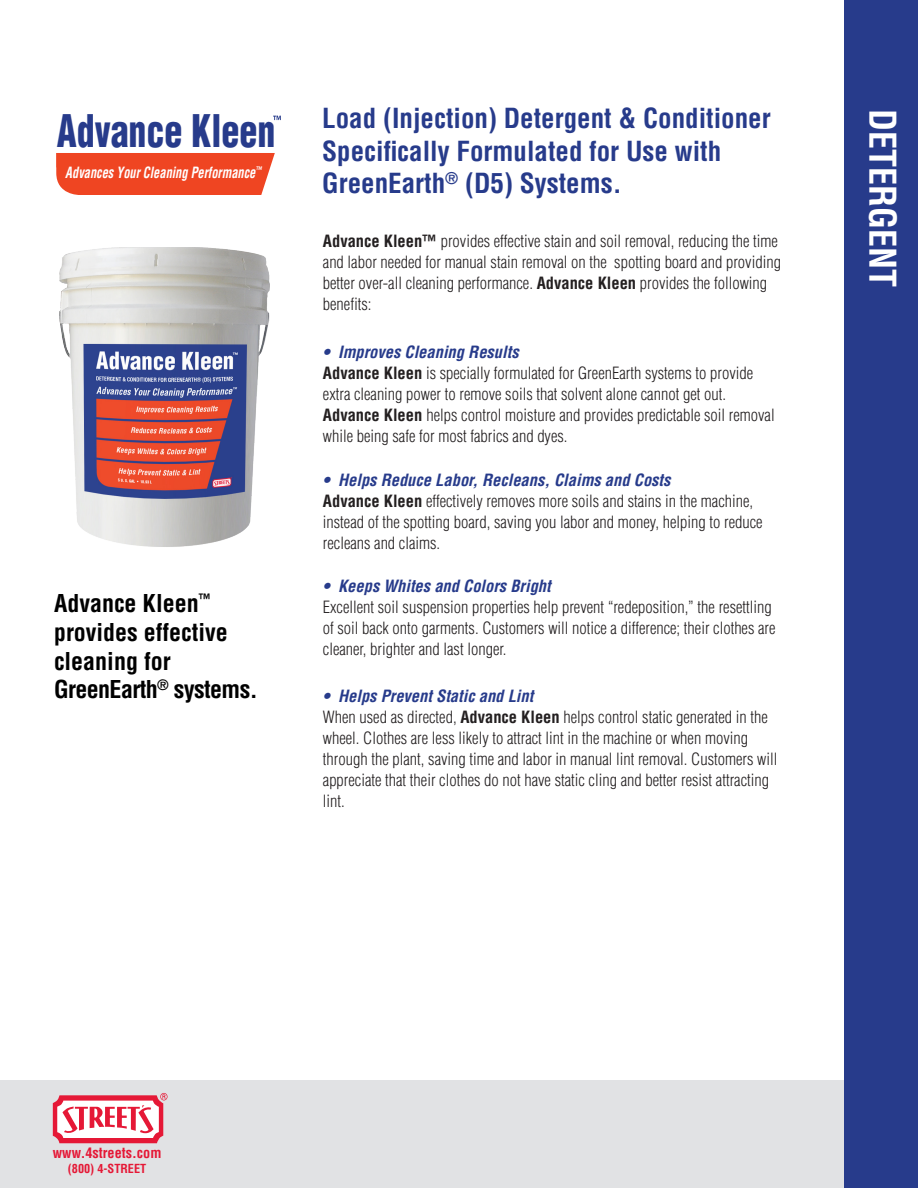
<style>
.page{position:relative;width:918px;height:1188px;background:#fff}
.page>*{position:absolute;margin:0;border:0;box-sizing:border-box;transform-origin:0 0}
.t1{font:900 condensed 43.8px "Helvetica LT Std";color:#273b8b;scale:.82 1}
.t2{font:700 condensed 36px "Helvetica LT Std";color:#fff}
.page_1_headline{font:700 condensed 27px/32.4px "Helvetica LT Std";color:#273b8b}
.SIDEBAR__p1{font:700 condensed 24px/28.8px "Helvetica LT Std";color:#000}
.SIDEBAR__p1-2{font:700 condensed 24px "Helvetica LT Std";letter-spacing:-.025em;color:#000}
.t3{font:300 condensed 16.5px/21px "Helvetica LT Std";color:#231f20}
.subhead{font:italic 700 condensed 16.5px "Helvetica LT Std";color:#273b8b}
.t4{font:italic 700 condensed 15.15px "Helvetica LT Std";color:#fff;scale:.82 1}
.t5{font:700 condensed 14.25px "Helvetica LT Std";color:#e51836}
.t6{font:700 condensed 12.15px "Helvetica LT Std";color:#e51836}
.s1{font-weight:700}
</style>
<div class="page">
<div style="left:0;top:1080px;width:918px;height:108px;background:#e1e2e4"></div>
<div style="left:845px;top:0;width:73px;height:1188px;background:#273b8b"></div>
<svg style="left:53px;top:1093px;width:115px;height:50px;background:#f099a6"></svg>
<div style="left:56px;top:153px;width:219px;height:42px;background:#ef4522"></div>
<svg style="left:273px;top:116px;width:8px;height:4px"></svg>
<img style="left:59px;top:247px;width:211px;height:300px">
<p class="t1" style="left:57px;top:103px;width:268px">Advance Kleen</p>
<p class="t4" style="left:65px;top:163px;width:241px">Advances Your Cleaning Performance<sup>™</sup></p>
<p class="SIDEBAR__p1" style="left:54px;top:589px;width:175px">Advance Kleen<sup>™ </sup>provides effective cleaning for</p>
<p class="SIDEBAR__p1-2" style="left:54px;top:675px;width:205px">GreenEarth<sup>®</sup> systems.</p>
<p class="page_1_headline" style="left:322px;top:102px;width:450px">Load (Injection) Detergent &amp; Conditioner<br>Specifically Formulated for Use with<br>GreenEarth<sup>®</sup> (D5) Systems.</p>
<p class="t2" style="left:905px;top:109px;width:179px;rotate:90deg">DETERGENT</p>
<p class="t3" style="left:323px;top:231px;width:460px"><span class="s1">Advance Kleen™</span> provides effective stain and soil removal, reducing the time and labor needed for manual stain removal on the spotting board and providing better over-all cleaning performance. <span class="s1">Advance Kleen</span> provides the following benefits:</p>
<p class="subhead" style="left:323px;top:342px;width:197px">• Improves Cleaning Results</p>
<p class="t3" style="left:323px;top:363px;width:453px"><span class="s1">Advance Kleen</span> is specially formulated for GreenEarth systems to provide extra cleaning power to remove soils that solvent alone cannot get out.<br><span class="s1">Advance Kleen</span> helps control moisture and provides predictable soil removal while being safe for most fabrics and dyes.</p>
<p class="subhead" style="left:323px;top:469px;width:349px">• Helps Reduce Labor, Recleans, Claims and Costs</p>
<p class="t3" style="left:323px;top:490px;width:441px"><span class="s1">Advance Kleen</span> effectively removes more soils and stains in the machine, instead of the spotting board, saving you labor and money, helping to reduce recleans and claims.</p>
<p class="subhead" style="left:323px;top:576px;width:229px">• Keeps Whites and Colors Bright</p>
<p class="t3" style="left:323px;top:597px;width:454px">Excellent soil suspension properties help prevent “redeposition,” the resettling of soil back onto garments. Customers will notice a difference; their clothes are cleaner, brighter and last longer.</p>
<p class="subhead" style="left:323px;top:685px;width:212px">• Helps Prevent Static and Lint</p>
<p class="t3" style="left:323px;top:706px;width:456px">When used as directed, <span class="s1">Advance Kleen</span> helps control static generated in the wheel. Clothes are less likely to attract lint in the machine or when moving through the plant, saving time and labor in manual lint removal. Customers will appreciate that their clothes do not have static cling and better resist attracting lint.</p>
<p class="t5" style="left:53px;top:1144px;width:110px">www.4streets.com</p>
<p class="t6" style="left:68px;top:1161px;width:80px">(800) 4-STREET</p>
</div>
